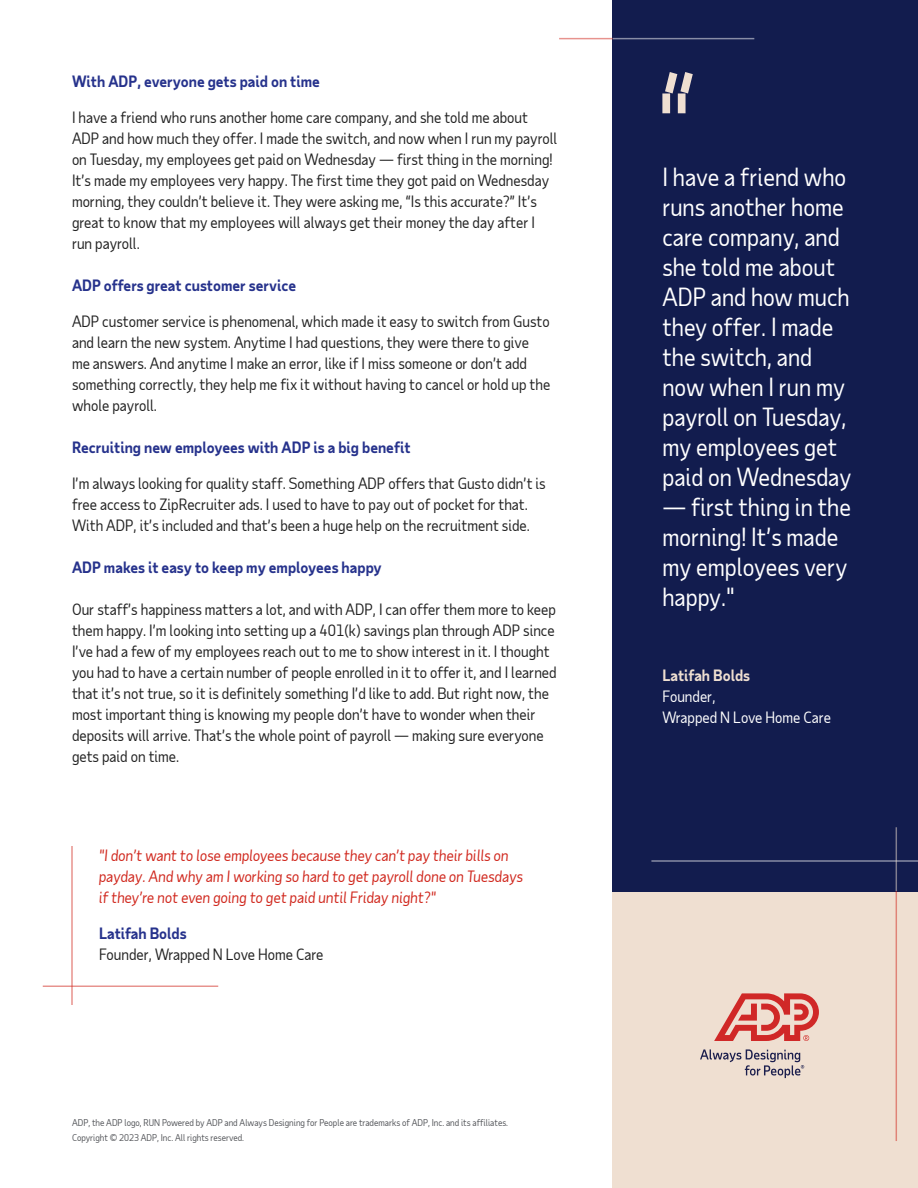
<style>
.page{position:relative;width:918px;height:1188px;background:#fff}
.page>*{position:absolute;margin:0;border:0;box-sizing:border-box;transform-origin:0 0}
.t1{font:24px/30px "Taub Sans";color:#fff}
.t2{font:15px/21px "Taub Sans";color:#222}
.t3{font:italic 15px/21px "Taub Sans";color:#d0271d}
.t4{font:700 15px "Taub Sans";color:#26328c}
.t5{font:15px/21px "Taub Sans";color:#fff}
.t6{font:700 15px "Taub Sans";color:#efdfd1}
.t7{font:9px/15px "Taub Sans";color:#54565a}
</style>
<div class="page">
<hr style="left:71px;top:846px;width:2px;height:159px;background:#e8938e">
<div style="left:613px;top:870px;width:305px;height:318px;background:#efdfd1"></div>
<div style="left:613px;top:0;width:305px;height:892px;background:#121c4e"></div>
<hr style="left:559px;top:38px;width:54px;height:1px;background:#d0271d">
<hr style="left:613px;top:38px;width:141px;height:1px;background:#fff">
<hr style="left:651px;top:860px;width:267px;height:2px;background:#fff">
<svg style="left:662px;top:72px;width:31px;height:41px"></svg>
<svg style="left:700px;top:1049px;width:104px;height:29px"></svg>
<svg style="left:714px;top:993px;width:105px;height:48px"></svg>
<hr style="left:896px;top:891px;width:1px;height:250px;background:#d0271d">
<hr style="left:896px;top:827px;width:1px;height:64px;background:#efdfd1">
<hr style="left:43px;top:986px;width:175px;height:1px;background:#d0271d">
<p class="t4" style="left:72px;top:72px;width:249px">With ADP, everyone gets paid on time</p>
<p class="t2" style="left:72px;top:107px;width:487px">I have a friend who runs another home care company, and she told me about ADP and how much they offer. I made the switch, and now when I run my payroll on Tuesday, my employees get paid on Wednesday — first thing in the morning!<br>It’s made my employees very happy. The first time they got paid on Wednesday morning, they couldn’t believe it. They were asking me, “Is this accurate?” It’s great to know that my employees will always get their money the day after I run payroll.</p>
<p class="t4" style="left:72px;top:276px;width:226px">ADP offers great customer service</p>
<p class="t2" style="left:72px;top:311px;width:480px">ADP customer service is phenomenal, which made it easy to switch from Gusto and learn the new system. Anytime I had questions, they were there to give me answers. And anytime I make an error, like if I miss someone or don’t add something correctly, they help me fix it without having to cancel or hold up the whole payroll.</p>
<p class="t4" style="left:72px;top:438px;width:340px">Recruiting new employees with ADP is a big benefit</p>
<p class="t2" style="left:72px;top:473px;width:475px">I’m always looking for quality staff. Something ADP offers that Gusto didn’t is free access to ZipRecruiter ads. I used to have to pay out of pocket for that.<br>With ADP, it’s included and that’s been a huge help on the recruitment side.</p>
<p class="t4" style="left:72px;top:558px;width:311px">ADP makes it easy to keep my employees happy</p>
<p class="t2" style="left:72px;top:599px;width:486px">Our staff’s happiness matters a lot, and with ADP, I can offer them more to keep them happy. I’m looking into setting up a 401(k) savings plan through ADP since I’ve had a few of my employees reach out to me to show interest in it. I thought you had to have a certain number of people enrolled in it to offer it, and I learned that it’s not true, so it is definitely something I’d like to add. But right now, the most important thing is knowing my people don’t have to wonder when their deposits will arrive. That’s the whole point of payroll — making sure everyone gets paid on time.</p>
<p class="t3" style="left:99px;top:845px;width:426px">"I don’t want to lose employees because they can’t pay their bills on payday. And why am I working so hard to get payroll done on Tuesdays if they’re not even going to get paid until Friday night?"</p>
<p class="t4" style="left:99px;top:924px;width:89px">Latifah Bolds</p>
<p class="t2" style="left:99px;top:944px;width:226px">Founder, Wrapped N Love Home Care</p>
<p class="t7" style="left:72px;top:1115px;width:438px">ADP, the ADP logo, RUN Powered by ADP and Always Designing for People are trademarks of ADP, Inc. and its affiliates.<br>Copyright © 2023 ADP, Inc. All rights reserved.</p>
<h1 class="t1" style="left:662px;top:162px;width:191px">I have a friend who runs another home care company, and she told me about<br>ADP and how much they offer. I made the switch, and now when I run my payroll on Tuesday, my employees get paid on Wednesday</h1>
<h1 class="t1" style="left:662px;top:492px;width:190px">— first thing in the morning! It’s made my employees very happy."</h1>
<p class="t6" style="left:662px;top:666px;width:89px">Latifah Bolds</p>
<p class="t5" style="left:662px;top:686px;width:170px">Founder,<br>Wrapped N Love Home Care</p>
</div>
